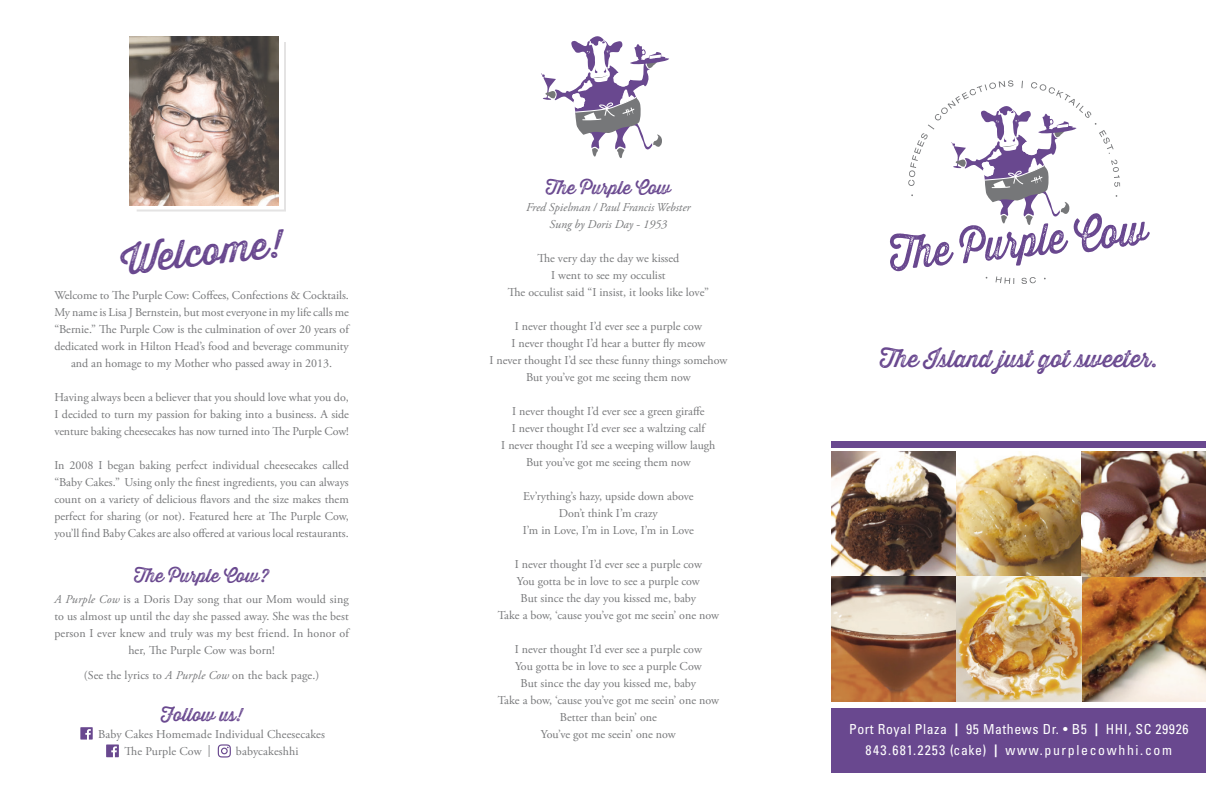
<style>
.page{position:relative;width:1224px;height:792px;background:#fff}
.page>*{position:absolute;margin:0;border:0;box-sizing:border-box;transform-origin:0 0}
.t1{font:38px "Thirsty Rough Reg Two";color:#69488f}
.t2{font:23.4px "Thirsty Rough Reg Two";color:#69488f}
.t3{font:18px "Thirsty Rough Reg Two";color:#69488f}
.t4{font:condensed 13.8px/20.7px "Univers";letter-spacing:.04em;color:#fff;text-align:center}
.t5{font:12px/17px "Adobe Garamond Pro";color:#767779;text-align:center}
.t6{font:italic 12px/17px "Adobe Garamond Pro";color:#767779;text-align:center}
.s1{font-style:italic}
.s2{font-weight:700;font-size:12.7px}
</style>
<div class="page">
<svg style="left:890px;top:80px;width:260px;height:204px"></svg>
<div style="left:832px;top:708px;width:374px;height:64px;background:#69488f"></div>
<div style="left:832px;top:441px;width:374px;height:6px;background:#69488f"></div>
<svg style="left:541px;top:36px;width:128px;height:122px"></svg>
<img style="left:832px;top:452px;width:374px;height:250px">
<img style="left:129px;top:36px;width:150px;height:169px">
<svg style="left:135px;top:40px;width:151px;height:172px;background:#97887f"></svg>
<svg style="left:80px;top:727px;width:13px;height:13px"></svg>
<svg style="left:106px;top:744px;width:13px;height:13px"></svg>
<svg style="left:218px;top:744px;width:13px;height:14px"></svg>
<h1 class="t1" style="left:118px;top:233px;width:163px;rotate:-6deg">Welcome!</h1>
<p class="t5" style="left:54px;top:287px;width:296px">Welcome to The Purple Cow: Coffees, Confections &amp; Cocktails.<br>My name is Lisa J Bernstein, but most everyone in my life calls me “Bernie.” The Purple Cow is the culmination of over 20 years of dedicated work in Hilton Head’s food and beverage community and an homage to my Mother who passed away in 2013.</p>
<p class="t5" style="left:54px;top:389px;width:296px;text-align:justify">Having always been a believer that you should love what you do, I decided to turn my passion for baking into a business. A side venture baking cheesecakes has now turned into The Purple Cow!</p>
<p class="t5" style="left:54px;top:457px;width:296px;text-align:justify">In 2008 I began baking perfect individual cheesecakes called “Baby Cakes.” Using only the finest ingredients, you can always count on a variety of delicious flavors and the size makes them perfect for sharing (or not). Featured here at The Purple Cow, you’ll find Baby Cakes are also offered at various local restaurants.</p>
<h3 class="t3" style="left:134px;top:563px;width:136px">The Purple Cow?</h3>
<p class="t5" style="left:54px;top:591px;width:296px"><span class="s1">A Purple Cow</span> is a Doris Day song that our Mom would sing to us almost up until the day she passed away. She was the best person I ever knew and truly was my best friend. In honor of her, The Purple Cow was born!</p>
<p class="t5" style="left:84px;top:667px;width:237px">(See the lyrics to <span class="s1">A Purple Cow</span> on the back page.)</p>
<h3 class="t3" style="left:161px;top:702px;width:83px">Follow us!</h3>
<p class="t5" style="left:125px;top:726px;width:202px;text-align:left;text-indent:-26px">Baby Cakes Homemade Individual Cheesecakes<br>The Purple Cow |</p>
<p class="t5" style="left:236px;top:743px;width:64px">babycakeshhi</p>
<h3 class="t3" style="left:546px;top:174px;width:127px">The Purple Cow</h3>
<p class="t6" style="left:526px;top:199px;width:166px">Fred Spielman / Paul Francis Webster<br>Sung by Doris Day - 1953</p>
<p class="t5" style="left:508px;top:250px;width:203px">The very day the day we kissed<br>I went to see my occulist<br>The occulist said “I insist, it looks like love”</p>
<p class="t5" style="left:489px;top:318px;width:240px">I never thought I’d ever see a purple cow<br>I never thought I’d hear a butter fly meow<br>I never thought I’d see these funny things somehow But you’ve got me seeing them now</p>
<p class="t5" style="left:501px;top:403px;width:216px">I never thought I’d ever see a green giraffe<br>I never thought I’d ever see a waltzing calf<br>I never thought I’d see a weeping willow laugh But you’ve got me seeing them now</p>
<p class="t5" style="left:523px;top:488px;width:173px">Ev’rything’s hazy, upside down above<br>Don’t think I’m crazy<br>I’m in Love, I’m in Love, I’m in Love</p>
<p class="t5" style="left:498px;top:556px;width:223px">I never thought I’d ever see a purple cow<br>You gotta be in love to see a purple cow<br>But since the day you kissed me, baby<br>Take a bow, ‘cause you’ve got me seein’ one now</p>
<p class="t5" style="left:498px;top:641px;width:223px">I never thought I’d ever see a purple cow<br>You gotta be in love to see a purple Cow<br>But since the day you kissed me, baby<br>Take a bow, ‘cause you’ve got me seein’ one now Better than bein’ one<br>You’ve got me seein’ one now</p>
<h2 class="t2" style="left:880px;top:341px;width:279px">The Island just got sweeter.</h2>
<p class="t4" style="left:849px;top:719px;width:341px">Port Royal Plaza <span class="s2">|</span> 95 Mathews Dr. • B5 <span class="s2">|</span> HHI, SC 29926<br>843.681.2253 (cake) <span class="s2">|</span> www.purplecowhhi.com</p>
</div>
